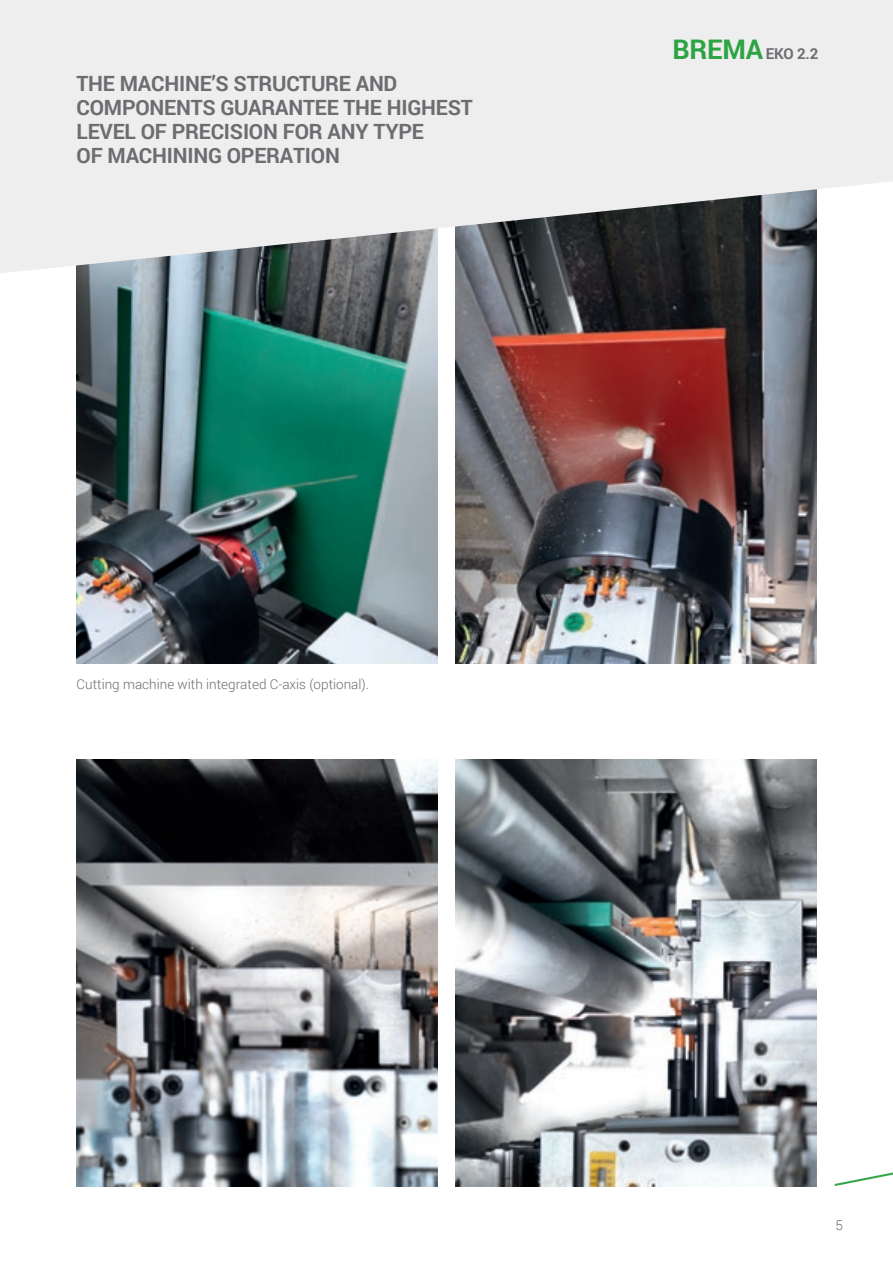
<style>
.page{position:relative;width:893px;height:1263px;background:#fff}
.page>*{position:absolute;margin:0;border:0;box-sizing:border-box;transform-origin:0 0}
.t1{font:700 21px "Roboto";letter-spacing:-.01em;color:#6c6d70}
.t2{font:700 15px "Roboto";color:#6c6d70}
.t3{font:300 13.5px "Roboto";color:#6c6d70}
.s1{font-size:27px;color:#2da343}
</style>
<div class="page">
<svg style="left:835px;top:1172px;width:58px;height:14px"></svg>
<img style="left:77px;top:759px;width:360px;height:427px">
<img style="left:455px;top:759px;width:361px;height:427px">
<img style="left:455px;top:273px;width:361px;height:390px">
<img style="left:77px;top:273px;width:360px;height:390px">
<svg style="left:0;top:0;width:893px;height:273px;background:#d8d8da"></svg>
<p class="t1" style="left:77px;top:69px;width:322px">THE MACHINE’S STRUCTURE AND</p>
<p class="t1" style="left:77px;top:93px;width:398px">COMPONENTS GUARANTEE THE HIGHEST</p>
<p class="t1" style="left:77px;top:117px;width:349px">LEVEL OF PRECISION FOR ANY TYPE</p>
<p class="t1" style="left:77px;top:141px;width:265px">OF MACHINING OPERATION</p>
<p class="t2" style="left:672px;top:43px;width:147px"><span class="s1">BREMA</span> EKO 2.2</p>
<p class="t3" style="left:77px;top:674px;width:294px">Cutting machine with integrated C-axis (optional).</p>
<p class="t3" style="left:836px;top:1215px;width:9px">5</p>
</div>
